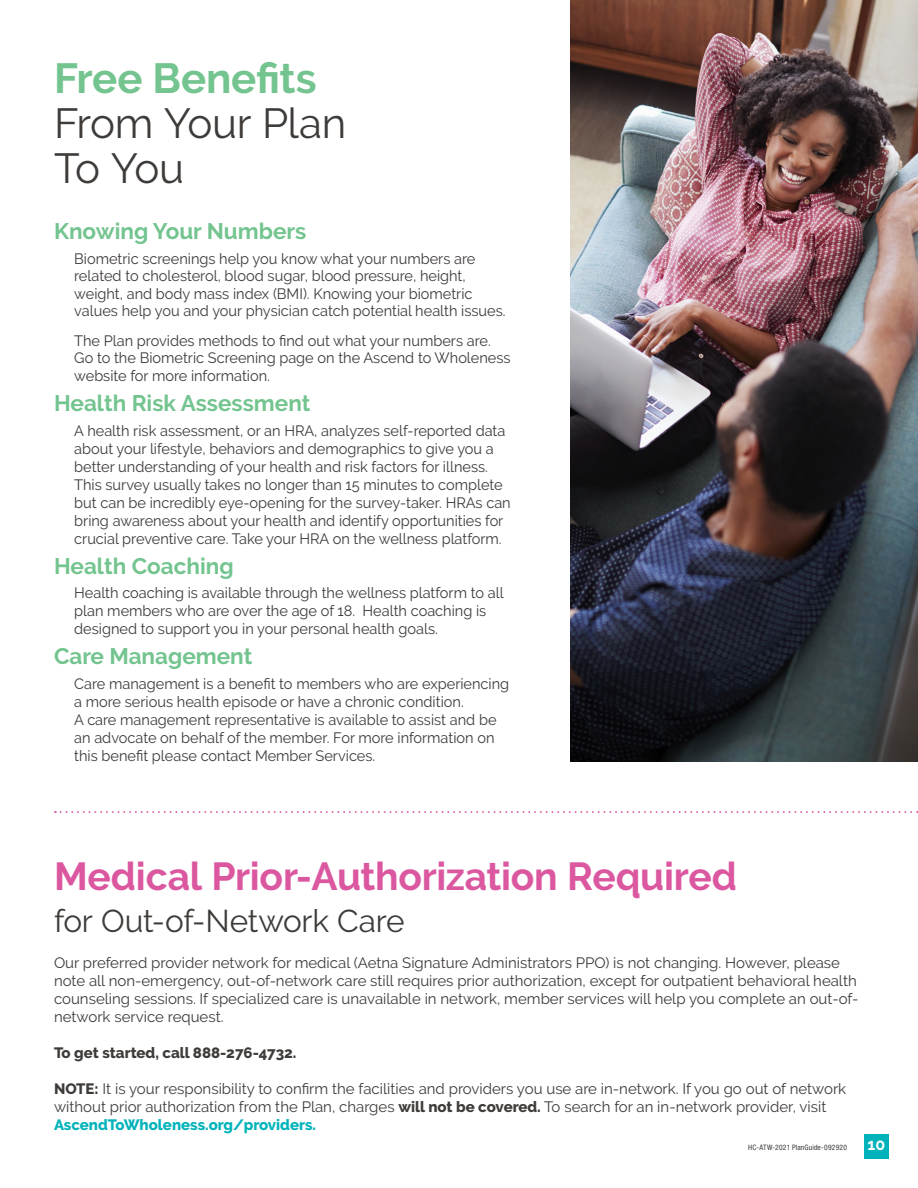
<style>
.page{position:relative;width:918px;height:1188px;background:#fff}
.page>*{position:absolute;margin:0;border:0;box-sizing:border-box;transform-origin:0 0}
.t1{font:42px/45px "Raleway";letter-spacing:-.015em;color:#3e3b39}
.t2{font:700 42px "Raleway";letter-spacing:-.005em;color:#73c48f}
.t3{font:700 39px "Raleway";letter-spacing:-.005em;color:#db58a0}
.t4{font:31.5px "Raleway";letter-spacing:-.01em;color:#3e3b39}
.t5{font:700 22.5px "Raleway";color:#73c48f}
.t6{font:700 16.05px "Raleway";color:#fff}
.t7{font:15px/18px "Raleway";color:#3e3b39}
.t8{font:800 15px "Raleway";color:#3e3b39}
.t9{font:condensed 7.5px "Helvetica Neue LT Std";letter-spacing:.025em;color:#3e3b39}
.s1{font-weight:800}
.s2{font-weight:800;color:#00b3ba}
</style>
<div class="page">
<div style="left:864px;top:1134px;width:25px;height:25px;background:#00b3ba"></div>
<img style="left:570px;top:0;width:348px;height:761px">
<svg style="left:55px;top:811px;width:863px;height:2px"></svg>
<h1 class="t2" style="left:54px;top:55px;width:264px">Free Benefits</h1>
<h1 class="t1" style="left:54px;top:101px;width:294px">From Your Plan<br>To You</h1>
<h3 class="t5" style="left:54px;top:219px;width:254px">Knowing Your Numbers</h3>
<p class="t7" style="left:74px;top:250px;width:433px;line-height:17.5px">Biometric screenings help you know what your numbers are related to cholesterol, blood sugar, blood pressure, height, weight, and body mass index (BMI). Knowing your biometric values help you and your physician catch potential health issues.</p>
<p class="t7" style="left:74px;top:332px;width:438px;line-height:17.5px">The Plan provides methods to find out what your numbers are.<br>Go to the Biometric Screening page on the Ascend to Wholeness website for more information.</p>
<h3 class="t5" style="left:54px;top:390px;width:258px">Health Risk Assessment</h3>
<p class="t7" style="left:74px;top:421px;width:438px">A health risk assessment, or an HRA, analyzes self-reported data about your lifestyle, behaviors and demographics to give you a better understanding of your health and risk factors for illness.<br>This survey usually takes no longer than 15 minutes to complete but can be incredibly eye-opening for the survey-taker. HRAs can bring awareness about your health and identify opportunities for crucial preventive care. Take your HRA on the wellness platform.</p>
<h3 class="t5" style="left:54px;top:553px;width:181px">Health Coaching</h3>
<p class="t7" style="left:74px;top:584px;width:431px">Health coaching is available through the wellness platform to all plan members who are over the age of 18. Health coaching is designed to support you in your personal health goals.</p>
<h3 class="t5" style="left:54px;top:644px;width:200px">Care Management</h3>
<p class="t7" style="left:74px;top:675px;width:437px">Care management is a benefit to members who are experiencing a more serious health episode or have a chronic condition.<br>A care management representative is available to assist and be an advocate on behalf of the member. For more information on this benefit please contact Member Services.</p>
<h2 class="t3" style="left:54px;top:854px;width:685px">Medical Prior-Authorization Required</h2>
<h3 class="t4" style="left:54px;top:903px;width:352px">for Out-of-Network Care</h3>
<p class="t7" style="left:54px;top:954px;width:806px">Our preferred provider network for medical (Aetna Signature Administrators PPO) is not changing. However, please note all non-emergency, out-of-network care still requires prior authorization, except for outpatient behavioral health counseling sessions. If specialized care is unavailable in network, member services will help you complete an out-of&shy;network service request.</p>
<p class="t8" style="left:54px;top:1045px;width:244px">To get started, call 888-276-4732.</p>
<p class="t7" style="left:54px;top:1080px;width:794px"><span class="s1">NOTE:</span> It is your responsibility to confirm the facilities and providers you use are in-network. If you go out of network without prior authorization from the Plan, charges <span class="s1">will not be covered.</span> To search for an in-network provider, visit<br><span class="s2">AscendToWholeness.org/providers.</span></p>
<p class="t9" style="left:748px;top:1143px;width:100px">HC-ATW-2021 PlanGuide-092920</p>
<p class="t6" style="left:868px;top:1135px;width:19px">10</p>
</div>
